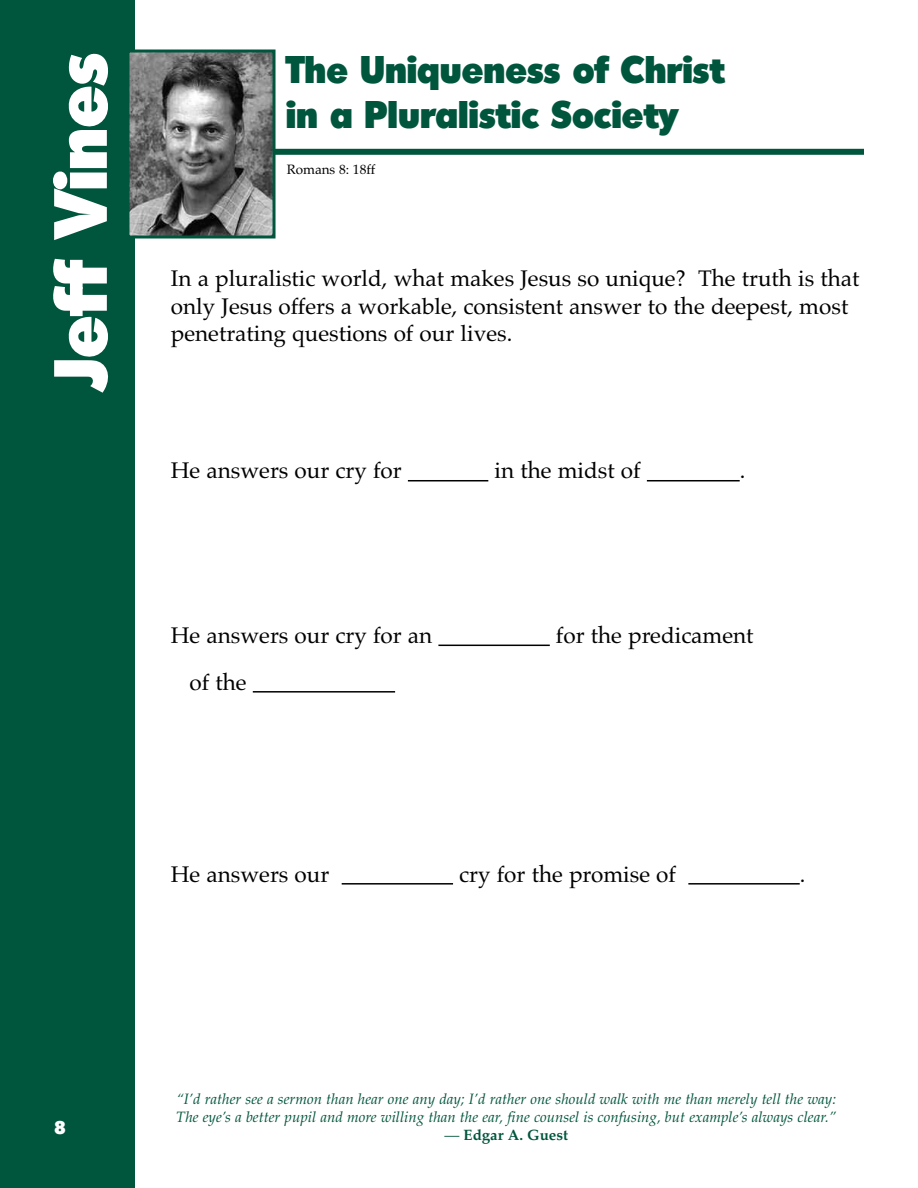
<style>
.page{position:relative;width:918px;height:1188px;background:#fff}
.page>*{position:absolute;margin:0;border:0;box-sizing:border-box;transform-origin:0 0}
.t1{font:800 73.2px "Migra";color:#fff}
.t2{font:800 37.5px/45px "Migra";color:#00553d}
.t3{font:22.5px/27.5px "Palatino";color:#000}
.t4{font:800 18px "Migra";color:#fff}
.t5{font:italic 15px/18.3px "Palatino";color:#00553d}
.t6{font:700 15px "Palatino";color:#00553d}
.t7{font:13.5px "Palatino";color:#000}
.s1{font-weight:400}
</style>
<div class="page">
<div style="left:0;top:0;width:135px;height:1188px;background:#00553d"></div>
<div style="left:148px;top:149px;width:716px;height:6px;background:#00553d"></div>
<img style="left:130px;top:54px;width:142px;height:180px">
<div style="left:126px;top:50px;width:150px;height:188px;border:3px solid #00553d"></div>
<hr style="left:408px;top:480px;width:80px;height:1px;background:#000">
<hr style="left:647px;top:480px;width:93px;height:1px;background:#000">
<hr style="left:438px;top:645px;width:112px;height:1px;background:#000">
<hr style="left:253px;top:691px;width:142px;height:2px;background:#000">
<hr style="left:342px;top:883px;width:111px;height:2px;background:#000">
<hr style="left:688px;top:883px;width:112px;height:2px;background:#000">
<h1 class="t1" style="left:39px;top:391px;width:340px;rotate:-90deg">Jeff Vines</h1>
<h2 class="t2" style="left:286px;top:47px;width:441px">The Uniqueness of Christ in a Pluralistic Society</h2>
<p class="t7" style="left:287px;top:162px;width:90px">Romans 8: 18ff</p>
<p class="t3" style="left:171px;top:265px;width:690px">In a pluralistic world, what makes Jesus so unique? The truth is that only Jesus offers a workable, consistent answer to the deepest, most penetrating questions of our lives.</p>
<p class="t3" style="left:171px;top:457px;width:232px">He answers our cry for</p>
<p class="t3" style="left:495px;top:457px;width:148px">in the midst of</p>
<p class="t3" style="left:740px;top:457px;width:7px">.</p>
<p class="t4" style="left:54px;top:1118px;width:13px">8</p>
<p class="t3" style="left:171px;top:622px;width:263px">He answers our cry for an</p>
<p class="t3" style="left:556px;top:622px;width:199px">for the predicament</p>
<p class="t3" style="left:189px;top:668px;width:59px">of the</p>
<p class="t3" style="left:171px;top:860px;width:160px">He answers our</p>
<p class="t3" style="left:459px;top:860px;width:218px">cry for the promise of</p>
<p class="t3" style="left:800px;top:860px;width:7px">.</p>
<p class="t5" style="left:176px;top:1089px;width:662px">“I’d rather see a sermon than hear one any day; I’d rather one should walk with me than merely tell the way:<br>The eye’s a better pupil and more willing than the ear, fine counsel is confusing, but example’s always clear.”</p>
<p class="t6" style="left:444px;top:1126px;width:125px"><span class="s1">—</span> Edgar A. Guest</p>
</div>
